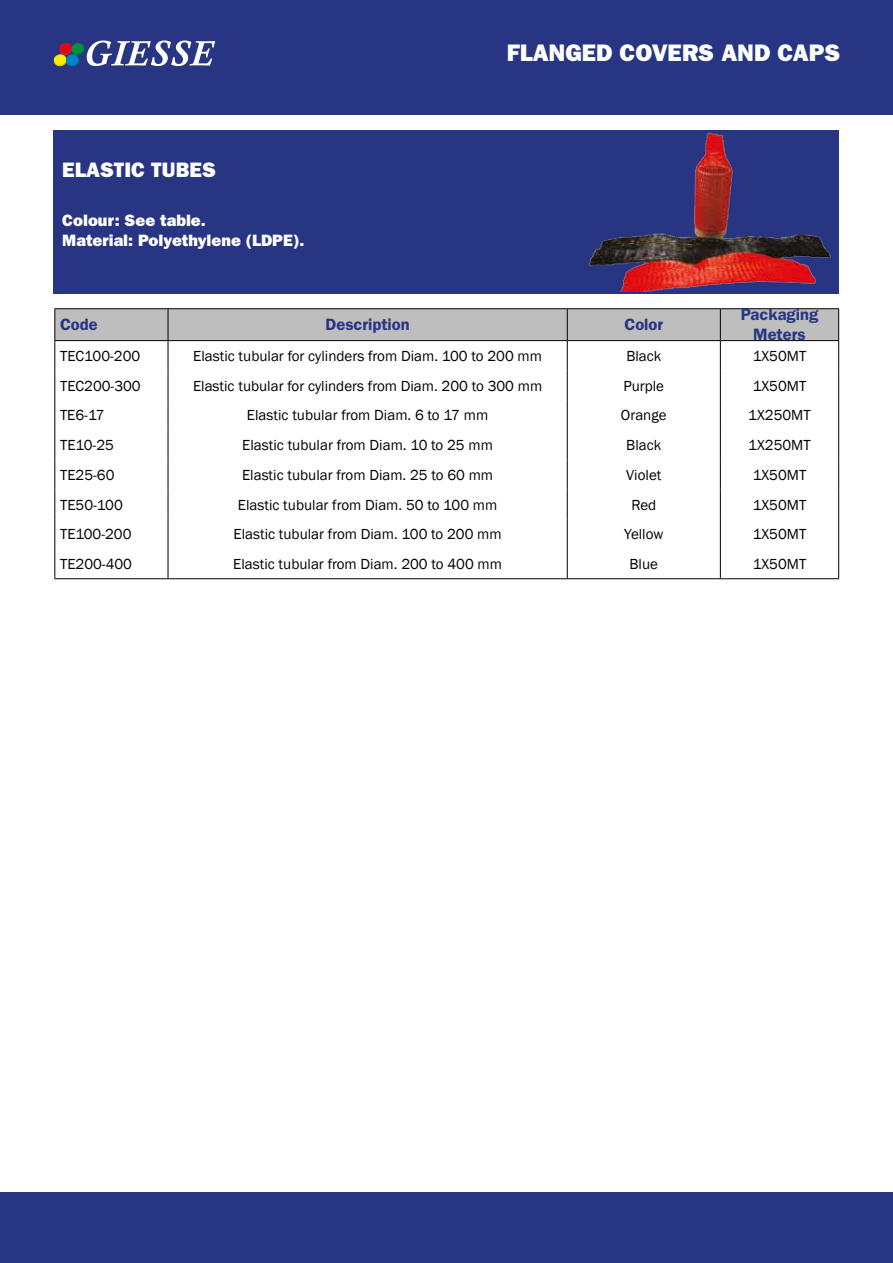
<style>
.page{position:relative;width:893px;height:1263px;background:#fff}
.page>*{position:absolute;margin:0;border:0;box-sizing:border-box;transform-origin:0 0}
.t1{font:24px "ITC Franklin Gothic Std Hvy";color:#fff}
.t2{font:21px "ITC Franklin Gothic Std Hvy";color:#fff}
.t3{font:16.5px/19.8px "ITC Franklin Gothic Std Hvy";color:#fff}
.t4{font:600 16.5px/19.8px "ITC Franklin Gothic Std";color:#283583;text-align:center}
.t5{font:15px "Franklin Gothic";color:#000}
</style>
<div class="page">
<div style="left:0;top:0;width:893px;height:115px;background:#283583"></div>
<svg style="left:53px;top:41px;width:162px;height:26px"></svg>
<div style="left:0;top:1193px;width:893px;height:70px;background:#283583"></div>
<hr style="left:567px;top:308px;width:153px;height:1px;background:#000">
<hr style="left:720px;top:308px;width:119px;height:1px;background:#000">
<svg style="left:54px;top:309px;width:785px;height:61px"></svg>
<hr style="left:54px;top:370px;width:1px;height:30px;background:#000">
<hr style="left:168px;top:370px;width:1px;height:30px;background:#000">
<hr style="left:567px;top:370px;width:1px;height:30px;background:#000">
<hr style="left:720px;top:370px;width:1px;height:30px;background:#000">
<hr style="left:838px;top:370px;width:1px;height:30px;background:#000">
<hr style="left:54px;top:400px;width:1px;height:30px;background:#000">
<hr style="left:168px;top:400px;width:1px;height:30px;background:#000">
<hr style="left:567px;top:400px;width:1px;height:30px;background:#000">
<hr style="left:720px;top:400px;width:1px;height:30px;background:#000">
<hr style="left:838px;top:400px;width:1px;height:30px;background:#000">
<hr style="left:54px;top:430px;width:1px;height:30px;background:#000">
<hr style="left:168px;top:430px;width:1px;height:30px;background:#000">
<hr style="left:567px;top:430px;width:1px;height:30px;background:#000">
<hr style="left:720px;top:430px;width:1px;height:30px;background:#000">
<hr style="left:838px;top:430px;width:1px;height:30px;background:#000">
<svg style="left:54px;top:460px;width:1px;height:29px"></svg>
<svg style="left:168px;top:460px;width:1px;height:29px"></svg>
<svg style="left:567px;top:460px;width:1px;height:29px"></svg>
<svg style="left:720px;top:460px;width:1px;height:29px"></svg>
<svg style="left:838px;top:460px;width:1px;height:29px"></svg>
<hr style="left:54px;top:489px;width:1px;height:30px;background:#000">
<hr style="left:54px;top:519px;width:1px;height:30px;background:#000">
<svg style="left:54px;top:549px;width:1px;height:29px"></svg>
<hr style="left:168px;top:489px;width:1px;height:30px;background:#000">
<hr style="left:567px;top:489px;width:1px;height:30px;background:#000">
<hr style="left:168px;top:519px;width:1px;height:30px;background:#000">
<hr style="left:567px;top:519px;width:1px;height:30px;background:#000">
<svg style="left:168px;top:549px;width:1px;height:29px"></svg>
<svg style="left:567px;top:549px;width:1px;height:29px"></svg>
<hr style="left:720px;top:489px;width:1px;height:30px;background:#000">
<hr style="left:838px;top:489px;width:1px;height:30px;background:#000">
<hr style="left:720px;top:519px;width:1px;height:30px;background:#000">
<hr style="left:838px;top:519px;width:1px;height:30px;background:#000">
<svg style="left:720px;top:549px;width:1px;height:29px"></svg>
<svg style="left:838px;top:549px;width:1px;height:29px"></svg>
<hr style="left:54px;top:308px;width:114px;height:1px;background:#000">
<hr style="left:54px;top:309px;width:1px;height:31px;background:#000">
<hr style="left:168px;top:308px;width:399px;height:1px;background:#000">
<hr style="left:168px;top:309px;width:1px;height:31px;background:#000">
<hr style="left:567px;top:309px;width:1px;height:31px;background:#000">
<hr style="left:54px;top:578px;width:114px;height:1px;background:#000">
<hr style="left:168px;top:578px;width:399px;height:1px;background:#000">
<hr style="left:567px;top:578px;width:153px;height:1px;background:#000">
<hr style="left:720px;top:578px;width:119px;height:1px;background:#000">
<div style="left:54px;top:130px;width:785px;height:163px;background:#283583"></div>
<img style="left:589px;top:132px;width:242px;height:160px">
<h2 class="t2" style="left:62px;top:158px;width:155px">ELASTIC TUBES</h2>
<p class="t3" style="left:62px;top:210px;width:244px">Colour: See table.<br>Material: Polyethylene (LDPE).</p>
<h1 class="t1" style="left:507px;top:39px;width:335px">FLANGED COVERS AND CAPS</h1>
<p class="t4" style="left:60px;top:315px;width:39px">Code</p>
<p class="t4" style="left:326px;top:315px;width:86px">Description</p>
<p class="t4" style="left:624px;top:315px;width:40px">Color</p>
<p class="t4" style="left:741px;top:305px;width:79px">Packaging<br>Meters</p>
<p class="t5" style="left:60px;top:347px;width:82px">TEC100-200</p>
<p class="t5" style="left:193px;top:347px;width:350px">Elastic tubular for cylinders from Diam. 100 to 200 mm</p>
<p class="t5" style="left:626px;top:347px;width:36px">Black</p>
<p class="t5" style="left:753px;top:347px;width:55px">1X50MT</p>
<p class="t5" style="left:60px;top:376px;width:82px">TEC200-300</p>
<p class="t5" style="left:193px;top:376px;width:351px">Elastic tubular for cylinders from Diam. 200 to 300 mm</p>
<p class="t5" style="left:623px;top:376px;width:42px">Purple</p>
<p class="t5" style="left:753px;top:376px;width:55px">1X50MT</p>
<p class="t5" style="left:60px;top:406px;width:46px">TE6-17</p>
<p class="t5" style="left:247px;top:406px;width:243px">Elastic tubular from Diam. 6 to 17 mm</p>
<p class="t5" style="left:621px;top:406px;width:47px">Orange</p>
<p class="t5" style="left:748px;top:406px;width:64px">1X250MT</p>
<p class="t5" style="left:60px;top:436px;width:55px">TE10-25</p>
<p class="t5" style="left:242px;top:436px;width:252px">Elastic tubular from Diam. 10 to 25 mm</p>
<p class="t5" style="left:626px;top:436px;width:36px">Black</p>
<p class="t5" style="left:748px;top:436px;width:64px">1X250MT</p>
<p class="t5" style="left:60px;top:465px;width:56px">TE25-60</p>
<p class="t5" style="left:242px;top:465px;width:253px">Elastic tubular from Diam. 25 to 60 mm</p>
<p class="t5" style="left:626px;top:465px;width:37px">Violet</p>
<p class="t5" style="left:753px;top:465px;width:55px">1X50MT</p>
<p class="t5" style="left:60px;top:495px;width:64px">TE50-100</p>
<p class="t5" style="left:238px;top:495px;width:261px">Elastic tubular from Diam. 50 to 100 mm</p>
<p class="t5" style="left:631px;top:495px;width:26px">Red</p>
<p class="t5" style="left:753px;top:495px;width:55px">1X50MT</p>
<p class="t5" style="left:60px;top:525px;width:73px">TE100-200</p>
<p class="t5" style="left:234px;top:525px;width:270px">Elastic tubular from Diam. 100 to 200 mm</p>
<p class="t5" style="left:624px;top:525px;width:41px">Yellow</p>
<p class="t5" style="left:753px;top:525px;width:55px">1X50MT</p>
<p class="t5" style="left:60px;top:555px;width:73px">TE200-400</p>
<p class="t5" style="left:233px;top:555px;width:270px">Elastic tubular from Diam. 200 to 400 mm</p>
<p class="t5" style="left:630px;top:555px;width:30px">Blue</p>
<p class="t5" style="left:753px;top:555px;width:55px">1X50MT</p>
</div>
